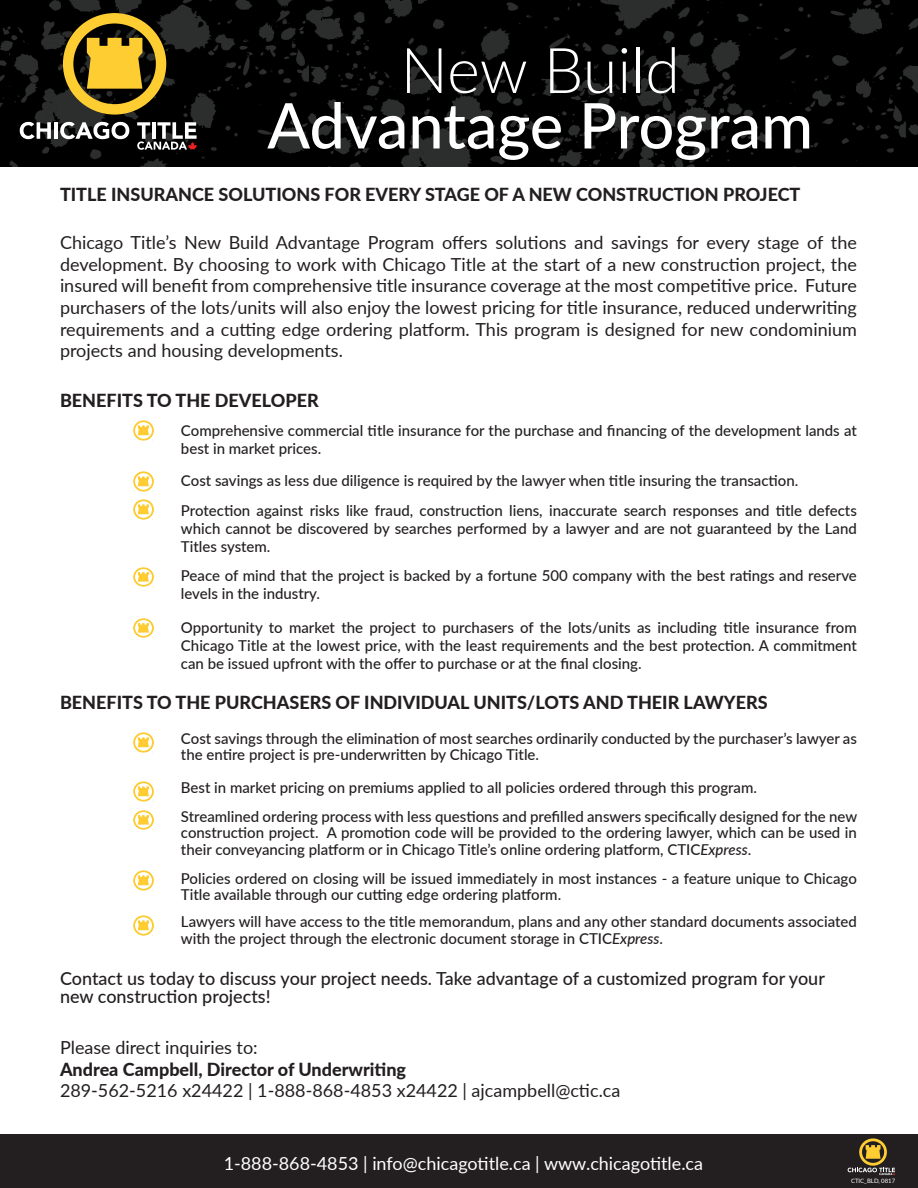
<style>
.page{position:relative;width:918px;height:1188px;background:#fff}
.page>*{position:absolute;margin:0;border:0;box-sizing:border-box;transform-origin:0 0}
.t1{font:500 63px/55.5px "Lato";letter-spacing:-.005em;color:#fff;text-align:center}
.t2{font:18px/21.6px "Lato";color:#231f20;text-align:justify}
.t3{font:800 18px/21.6px "Lato";color:#231f20}
.t4{font:500 18px/18px "Lato";color:#231f20}
.t5{font:18px "Lato";color:#fff}
.t6{font:500 15px/18px "Lato";color:#231f20}
.t7{font:6px "Lato";color:#fff}
.s1{font-weight:300}
.s2{font-style:italic}
.s3{font-weight:400}
</style>
<div class="page">
<img style="left:0;top:0;width:918px;height:166px">
<svg style="left:87px;top:38px;width:55px;height:51px"></svg>
<div style="left:63px;top:13px;width:103px;height:102px;border:10px solid #fecd32;border-radius:50%"></div>
<svg style="left:20px;top:122px;width:31px;height:17px"></svg>
<hr style="left:54px;top:122px;width:4px;height:17px;background:#fff">
<svg style="left:60px;top:122px;width:69px;height:17px"></svg>
<svg style="left:137px;top:122px;width:60px;height:28px"></svg>
<div style="left:0;top:1134px;width:918px;height:54px;background:#231f20"></div>
<svg style="left:866px;top:1145px;width:15px;height:14px"></svg>
<div style="left:859px;top:1138px;width:28px;height:28px;border:3px solid #fecd32;border-radius:50%"></div>
<svg style="left:848px;top:1168px;width:47px;height:7px"></svg>
<img style="left:133px;top:420px;width:21px;height:21px">
<img style="left:133px;top:471px;width:21px;height:21px">
<img style="left:133px;top:499px;width:21px;height:21px">
<img style="left:133px;top:567px;width:21px;height:20px">
<img style="left:133px;top:618px;width:21px;height:20px">
<img style="left:133px;top:732px;width:21px;height:21px">
<img style="left:133px;top:781px;width:21px;height:21px">
<img style="left:133px;top:810px;width:21px;height:20px">
<img style="left:133px;top:870px;width:21px;height:21px">
<img style="left:133px;top:915px;width:21px;height:21px">
<p class="t1" style="left:267px;top:40px;width:547px"><span class="s1">New Build<br></span>Advantage Program</p>
<p class="t3" style="left:60px;top:183px;width:742px">TITLE INSURANCE SOLUTIONS FOR EVERY STAGE OF A NEW CONSTRUCTION PROJECT</p>
<p class="t2" style="left:60px;top:231px;width:798px">Chicago Title’s New Build Advantage Program offers solutions and savings for every stage of the development. By choosing to work with Chicago Title at the start of a new construction project, the insured will benefit from comprehensive title insurance coverage at the most competitive price. Future purchasers of the lots/units will also enjoy the lowest pricing for title insurance, reduced underwriting requirements and a cutting edge ordering platform. This program is designed for new condominium projects and housing developments.</p>
<p class="t3" style="left:60px;top:389px;width:260px">BENEFITS TO THE DEVELOPER</p>
<p class="t6" style="left:181px;top:421px;width:677px">Comprehensive commercial title insurance for the purchase and financing of the development lands at best in market prices.</p>
<p class="t6" style="left:181px;top:471px;width:619px">Cost savings as less due diligence is required by the lawyer when title insuring the transaction.</p>
<p class="t6" style="left:181px;top:501px;width:677px;text-align:justify">Protection against risks like fraud, construction liens, inaccurate search responses and title defects which cannot be discovered by searches performed by a lawyer and are not guaranteed by the Land Titles system.</p>
<p class="t6" style="left:181px;top:566px;width:677px">Peace of mind that the project is backed by a fortune 500 company with the best ratings and reserve levels in the industry.</p>
<p class="t6" style="left:181px;top:618px;width:677px;text-align:justify">Opportunity to market the project to purchasers of the lots/units as including title insurance from Chicago Title at the lowest price, with the least requirements and the best protection. A commitment can be issued upfront with the offer to purchase or at the final closing.</p>
<p class="t3" style="left:60px;top:691px;width:709px">BENEFITS TO THE PURCHASERS OF INDIVIDUAL UNITS/LOTS AND THEIR LAWYERS</p>
<p class="t6" style="left:181px;top:730px;width:677px;line-height:16.5px">Cost savings through the elimination of most searches ordinarily conducted by the purchaser’s lawyer as the entire project is pre-underwritten by Chicago Title.</p>
<p class="t6" style="left:181px;top:778px;width:578px">Best in market pricing on premiums applied to all policies ordered through this program.</p>
<p class="t6" style="left:181px;top:808px;width:678px;line-height:16.5px;text-align:justify">Streamlined ordering process with less questions and prefilled answers specifically designed for the new construction project. A promotion code will be provided to the ordering lawyer, which can be used in their conveyancing platform or in Chicago Title’s online ordering platform, CTIC<span class="s2">Express</span>.</p>
<p class="t6" style="left:181px;top:869px;width:677px;line-height:16.5px">Policies ordered on closing will be issued immediately in most instances - a feature unique to Chicago<br>Title available through our cutting edge ordering platform.</p>
<p class="t6" style="left:181px;top:913px;width:677px;line-height:16.5px">Lawyers will have access to the title memorandum, plans and any other standard documents associated with the project through the electronic document storage in CTIC<span class="s2">Express</span>.</p>
<p class="t4" style="left:60px;top:968px;width:766px">Contact us today to discuss your project needs. Take advantage of a customized program for your new construction projects!</p>
<p class="t3" style="left:60px;top:1036px;width:348px"><span class="s3">Please direct inquiries to:<br></span>Andrea Campbell, Director of Underwriting</p>
<p class="t2" style="left:60px;top:1079px;width:562px">289-562-5216 x24422 | 1-888-868-4853 x24422 | ajcampbell@ctic.ca</p>
<p class="t5" style="left:224px;top:1151px;width:481px">1-888-868-4853 | info@chicagotitle.ca | www.chicagotitle.ca</p>
<p class="t7" style="left:851px;top:1177px;width:46px">CTIC_BLD, 0817</p>
</div>
